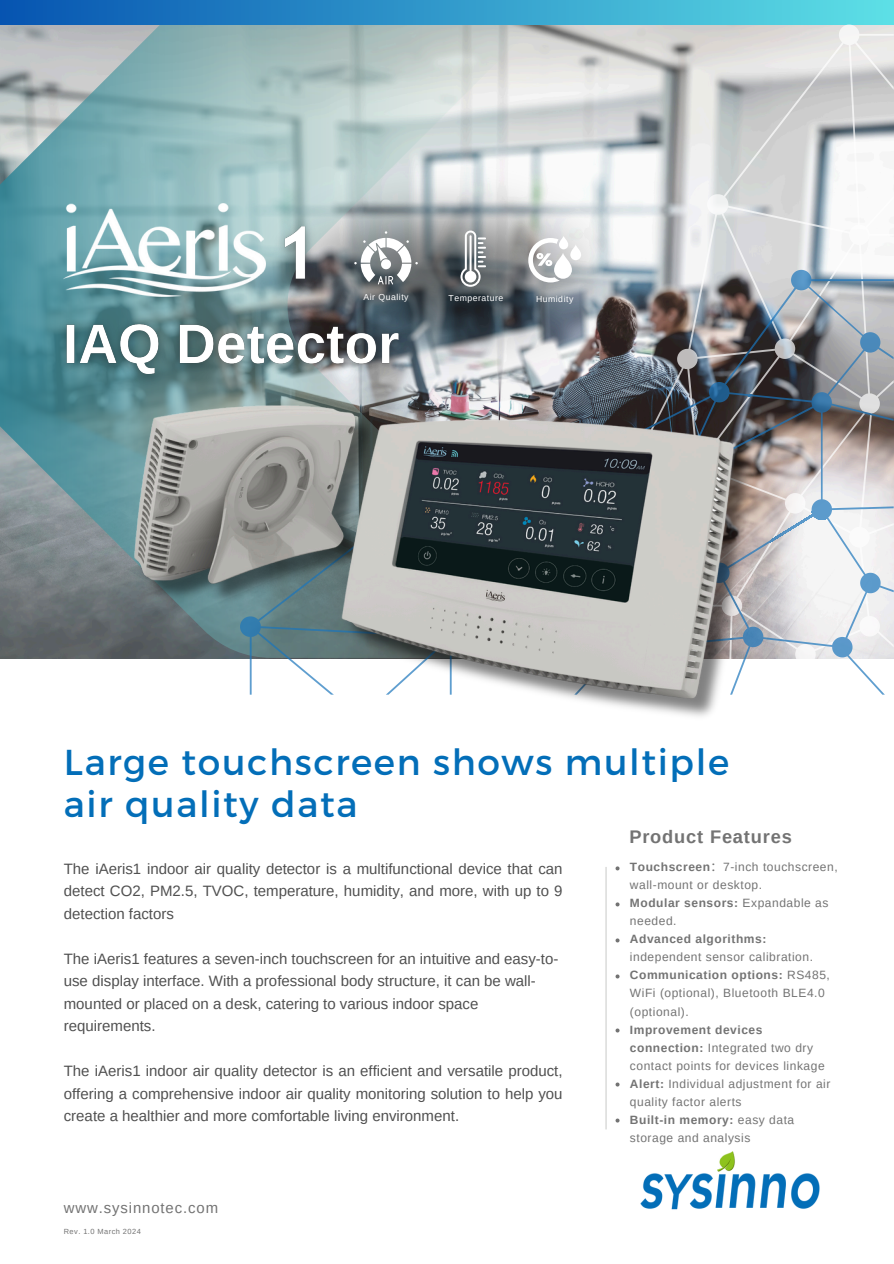
<style>
.page{position:relative;width:894px;height:1264px;background:#fff}
.page>*{position:absolute;margin:0;border:0;box-sizing:border-box;transform-origin:0 0}
.t1{font:36px/42.8px "Montserrat";letter-spacing:.045em;color:#036eb8}
.t2{font:700 18.3px "Arimo";letter-spacing:.045em;color:#737373}
.t3{font:15px/22.5px "Arimo";color:#505050;text-align:justify}
.t4{font:14.85px "Arimo";letter-spacing:.06em;color:#737373}
.t5{font:12px/18px "Arimo";letter-spacing:.045em;color:#737373}
.t6{font:8.7px "Arimo";letter-spacing:.06em;color:#fff}
.t7{font:7.5px "Arimo";letter-spacing:.06em;color:#737373}
.s1{font-weight:700}
.s2{font-family:"Noto Sans CJ Ksc"}
</style>
<div class="page">
<svg style="left:0;top:25px;width:492px;height:632px;background:#93afb3"></svg>
<div style="left:0;top:0;width:893px;height:25px;background:linear-gradient(to right,#0654b1,#5de0e6)"></div>
<svg style="left:492px;top:25px;width:401px;height:245px"></svg>
<img style="left:240px;top:270px;width:653px;height:424px">
<img style="left:640px;top:1151px;width:180px;height:59px">
<svg style="left:354px;top:231px;width:63px;height:53px"></svg>
<svg style="left:460px;top:230px;width:26px;height:57px"></svg>
<img style="left:64px;top:204px;width:201px;height:92px">
<img style="left:266px;top:209px;width:59px;height:91px">
<img style="left:53px;top:311px;width:31px;height:79px">
<svg style="left:559px;top:235px;width:9px;height:14px"></svg>
<svg style="left:554px;top:252px;width:17px;height:27px"></svg>
<svg style="left:570px;top:244px;width:11px;height:16px"></svg>
<svg style="left:528px;top:238px;width:31px;height:44px"></svg>
<hr style="left:605px;top:867px;width:1px;height:262px;background:#cecfcd">
<img style="left:84px;top:310px;width:715px;height:407px">
<svg style="left:615px;top:866px;width:4px;height:4px"></svg>
<svg style="left:615px;top:902px;width:4px;height:4px"></svg>
<svg style="left:615px;top:938px;width:4px;height:4px"></svg>
<svg style="left:615px;top:974px;width:4px;height:4px"></svg>
<svg style="left:615px;top:1028px;width:4px;height:4px"></svg>
<svg style="left:615px;top:1082px;width:4px;height:4px"></svg>
<svg style="left:615px;top:1118px;width:4px;height:4px"></svg>
<p class="t6" style="left:363px;top:292px;width:47px">Air Quality</p>
<p class="t6" style="left:448px;top:293px;width:56px">Temperature</p>
<p class="t6" style="left:536px;top:294px;width:39px">Humidity</p>
<p class="t1" style="left:64px;top:738px;width:666px">Large touchscreen shows multiple air quality data</p>
<h2 class="t2" style="left:629px;top:826px;width:164px">Product Features</h2>
<h3 class="t5" style="left:629px;top:858px;width:209px"><span class="s1">Touchscreen</span><span class="s2">：</span>7-inch touchscreen, wall-mount or desktop.</h3>
<h4 class="t5" style="left:629px;top:894px;width:200px"><span class="s1">Modular sensors:</span> Expandable as needed.</h4>
<h4 class="t5" style="left:629px;top:930px;width:184px"><span class="s1">Advanced algorithms: </span>independent sensor calibration.</h4>
<h4 class="t5" style="left:629px;top:966px;width:201px"><span class="s1">Communication options:</span> RS485,<br>WiFi (optional), Bluetooth BLE4.0 (optional).</h4>
<h4 class="t5" style="left:629px;top:1020px;width:196px"><span class="s1">Improvement devices connection:</span> Integrated two dry contact points for devices linkage</h4>
<p class="t5" style="left:629px;top:1074px;width:202px"><span class="s1">Alert:</span> Individual adjustment for air quality factor alerts</p>
<p class="t5" style="left:629px;top:1110px;width:166px"><span class="s1">Built-in memory:</span> easy data storage and analysis</p>
<p class="t3" style="left:64px;top:857px;width:500px">The iAeris1 indoor air quality detector is a multifunctional device that can detect CO2, PM2.5, TVOC, temperature, humidity, and more, with up to 9 detection factors</p>
<h6 class="t3" style="left:64px;top:947px;width:496px;text-align:left">The iAeris1 features a seven-inch touchscreen for an intuitive and easy-to&shy;use display interface. With a professional body structure, it can be wall&shy;mounted or placed on a desk, catering to various indoor space requirements.</h6>
<p class="t3" style="left:64px;top:1059px;width:500px">The iAeris1 indoor air quality detector is an efficient and versatile product, offering a comprehensive indoor air quality monitoring solution to help you create a healthier and more comfortable living environment.</p>
<h6 class="t4" style="left:64px;top:1199px;width:156px">www.sysinnotec.com</h6>
<p class="t7" style="left:64px;top:1227px;width:78px">Rev. 1.0 March 2024</p>
</div>
